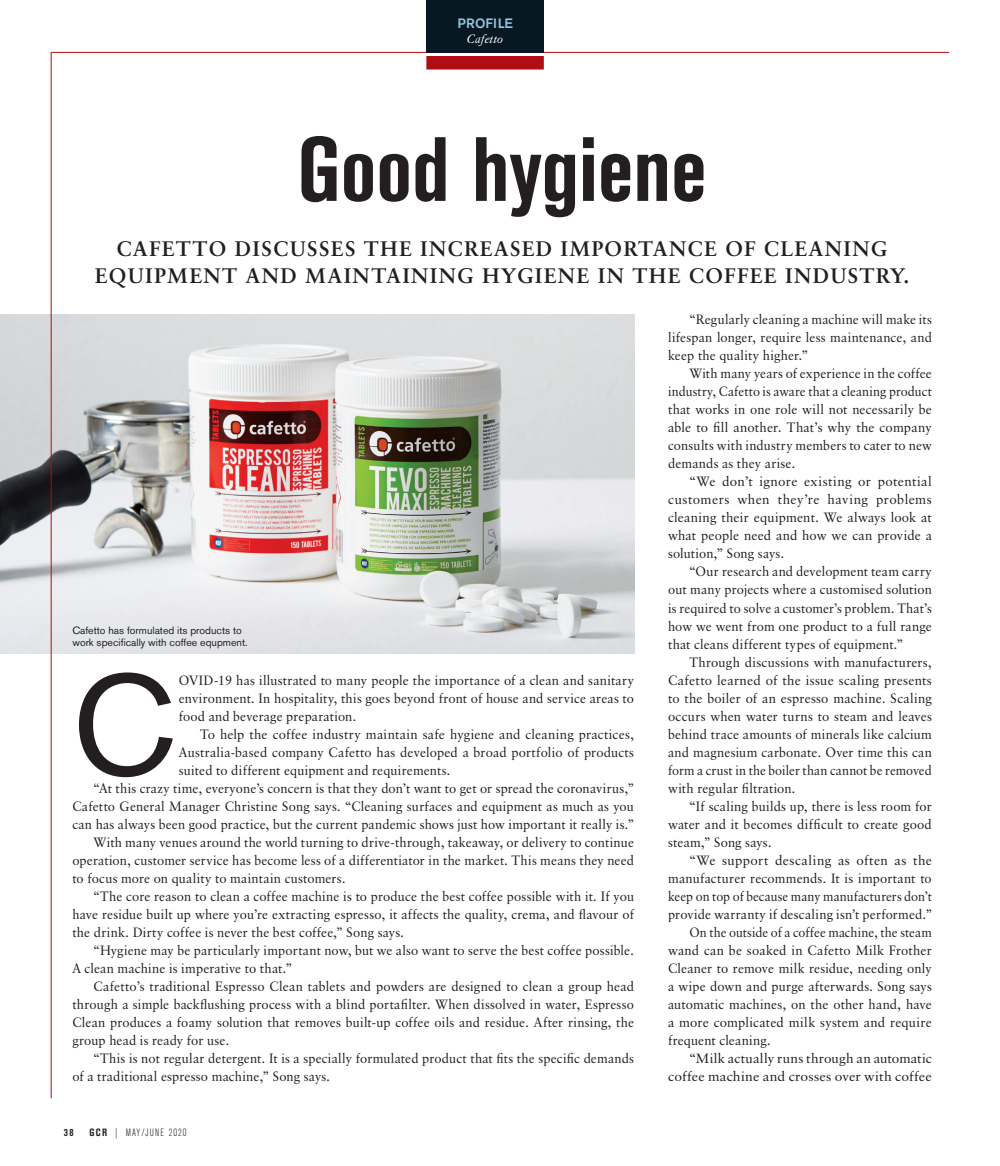
<style>
.page{position:relative;width:1000px;height:1166px;background:#fff}
.page>*{position:absolute;margin:0;border:0;box-sizing:border-box;transform-origin:0 0}
.GCR_1ST_PARAGRAPH{font:141px "Akzidenz Grotesk BE";color:#231f20;scale:.96 1}
.GCR_HEADING{font:700 condensed 90px "Akzidenz Grotesk BE";color:#231f20}
.GCR_INTRO{font:700 21px/27px "Classical Garamond BT";letter-spacing:.06em;color:#231f20;text-align:center}
.GCR_BODY_COPY{font:13.5px/18px "Classical Garamond BT";letter-spacing:.01em;color:#231f20;text-align:justify;scale:.96 1}
.GCR_BODY_COPY-2{font:13.5px/18px "Classical Garamond BT";letter-spacing:.01em;color:#231f20;text-align:justify}
.GCR_BODY_COPY-3{font:13.5px/18px "Classical Garamond BT";letter-spacing:.01em;color:#231f20;text-align:justify;scale:.95 1}
.GCR_BODY_COPY-4{font:13.5px/18px "Classical Garamond BT";letter-spacing:.01em;color:#231f20;text-align:justify;scale:.93 1}
.GCR_1ST_PARAGRAPH-2{font:13.5px/18px "Classical Garamond BT";letter-spacing:.01em;color:#231f20;text-align:justify;scale:.96 1}
.t1{font:500 13.5px "Akzidenz Grotesk BE";letter-spacing:.01em;color:#93c5e1}
.t2{font:italic 13.5px "Elegant Garamond BT";color:#fff}
.GCR_CAPTION{font:10.5px/12.6px "Akzidenz Grotesk BE";color:#231f20}
.t3{font:300 condensed 10.5px "Akzidenz Grotesk BE";letter-spacing:.1em;color:#231f20}
.t4{font:700 condensed 10.5px "Akzidenz Grotesk BE";color:#231f20}
.s1{font-weight:700}
</style>
<div class="page">
<img style="left:0;top:314px;width:634px;height:339px">
<div style="left:426px;top:56px;width:117px;height:13px;background:#b00d15"></div>
<hr style="left:51px;top:52px;width:1px;height:1045px;background:#b00d15">
<hr style="left:51px;top:52px;width:897px;height:1px;background:#b00d15">
<div style="left:426px;top:0;width:117px;height:53px;background:#071822"></div>
<p class="t1" style="left:457px;top:15px;width:57px">PROFILE</p>
<p class="t2" style="left:467px;top:30px;width:38px">Cafetto</p>
<p class="GCR_HEADING" style="left:297px;top:118px;width:410px">Good hygiene</p>
<p class="GCR_INTRO" style="left:95px;top:234px;width:815px">CAFETTO DISCUSSES THE INCREASED IMPORTANCE OF CLEANING<br>EQUIPMENT AND MAINTAINING HYGIENE IN THE COFFEE INDUSTRY.</p>
<p class="GCR_CAPTION" style="left:72px;top:623px;width:177px">Cafetto has formulated its products to work specifically with coffee equpment.</p>
<p class="GCR_1ST_PARAGRAPH" style="left:72px;top:641px;width:107px">C</p>
<p class="GCR_1ST_PARAGRAPH-2" style="left:179px;top:670px;width:475px">OVID-19 has illustrated to many people the importance of a clean and sanitary environment. In hospitality, this goes beyond front of house and service areas to food and beverage preparation.</p>
<p class="GCR_BODY_COPY-2" style="left:179px;top:724px;width:456px;text-indent:21px">To help the coffee industry maintain safe hygiene and cleaning practices, Australia-based company Cafetto has developed a broad portfolio of products suited to different equipment and requirements.</p>
<p class="GCR_BODY_COPY" style="left:72px;top:778px;width:586px;text-indent:21px">“At this crazy time, everyone’s concern is that they don’t want to get or spread the coronavirus,” Cafetto General Manager Christine Song says. “Cleaning surfaces and equipment as much as you can has always been good practice, but the current pandemic shows just how important it really is.”</p>
<p class="GCR_BODY_COPY" style="left:72px;top:832px;width:586px;text-indent:21px">With many venues around the world turning to drive-through, takeaway, or delivery to continue operation, customer service has become less of a differentiator in the market. This means they need to focus more on quality to maintain customers.</p>
<p class="GCR_BODY_COPY" style="left:72px;top:886px;width:586px;text-indent:21px">“The core reason to clean a coffee machine is to produce the best coffee possible with it. If you have residue built up where you’re extracting espresso, it affects the quality, crema, and flavour of the drink. Dirty coffee is never the best coffee,” Song says.</p>
<p class="GCR_BODY_COPY" style="left:72px;top:940px;width:586px;text-indent:21px">“Hygiene may be particularly important now, but we also want to serve the best coffee possible.<br>A clean machine is imperative to that.”</p>
<p class="GCR_BODY_COPY-2" style="left:72px;top:976px;width:563px;text-indent:21px">Cafetto’s traditional Espresso Clean tablets and powders are designed to clean a group head through a simple backflushing process with a blind portafilter. When dissolved in water, Espresso Clean produces a foamy solution that removes built-up coffee oils and residue. After rinsing, the group head is ready for use.</p>
<p class="GCR_BODY_COPY" style="left:72px;top:1048px;width:586px;text-indent:21px">“This is not regular detergent. It is a specially formulated product that fits the specific demands of a traditional espresso machine,” Song says.</p>
<p class="t4" style="left:64px;top:1125px;width:11px">38</p>
<p class="t3" style="left:89px;top:1125px;width:99px"><span class="s1">GCR</span> | MAY/JUNE 2020</p>
<p class="GCR_BODY_COPY-3" style="left:668px;top:310px;width:279px;text-indent:21px">“Regularly cleaning a machine will make its lifespan longer, require less maintenance, and keep the quality higher.”</p>
<p class="GCR_BODY_COPY-3" style="left:668px;top:364px;width:279px;text-indent:21px">With many years of experience in the coffee industry, Cafetto is aware that a cleaning product that works in one role will not necessarily be able to fill another. That’s why the company consults with industry members to cater to new demands as they arise.</p>
<p class="GCR_BODY_COPY-2" style="left:668px;top:472px;width:265px;text-indent:21px">“We don’t ignore existing or potential customers when they’re having problems cleaning their equipment. We always look at what people need and how we can provide a solution,” Song says.</p>
<p class="GCR_BODY_COPY" style="left:668px;top:562px;width:276px;text-indent:21px">“Our research and development team carry out many projects where a customised solution is required to solve a customer’s problem. That’s how we went from one product to a full range that cleans different types of equipment.”</p>
<p class="GCR_BODY_COPY-2" style="left:668px;top:652px;width:265px;text-indent:21px">Through discussions with manufacturers, Cafetto learned of the issue scaling presents to the boiler of an espresso machine. Scaling occurs when water turns to steam and leaves behind trace amounts of minerals like calcium and magnesium carbonate. Over time this can form a crust in the boiler than cannot be removed with regular filtration.</p>
<p class="GCR_BODY_COPY" style="left:668px;top:796px;width:276px;text-indent:21px">“If scaling builds up, there is less room for water and it becomes difficult to create good steam,” Song says.</p>
<p class="GCR_BODY_COPY-2" style="left:668px;top:850px;width:265px;text-indent:21px">“We support descaling as often as the manufacturer recommends. It is important to keep on top of because many manufacturers don’t provide warranty if descaling isn’t performed.”</p>
<p class="GCR_BODY_COPY-4" style="left:668px;top:922px;width:285px;text-indent:21px">On the outside of a coffee machine, the steam wand can be soaked in Cafetto Milk Frother Cleaner to remove milk residue, needing only a wipe down and purge afterwards. Song says automatic machines, on the other hand, have a more complicated milk system and require frequent cleaning.</p>
<p class="GCR_BODY_COPY-2" style="left:668px;top:1048px;width:265px;text-align:right">“Milk actually runs through an automatic coffee machine and crosses over with coffee</p>
</div>
